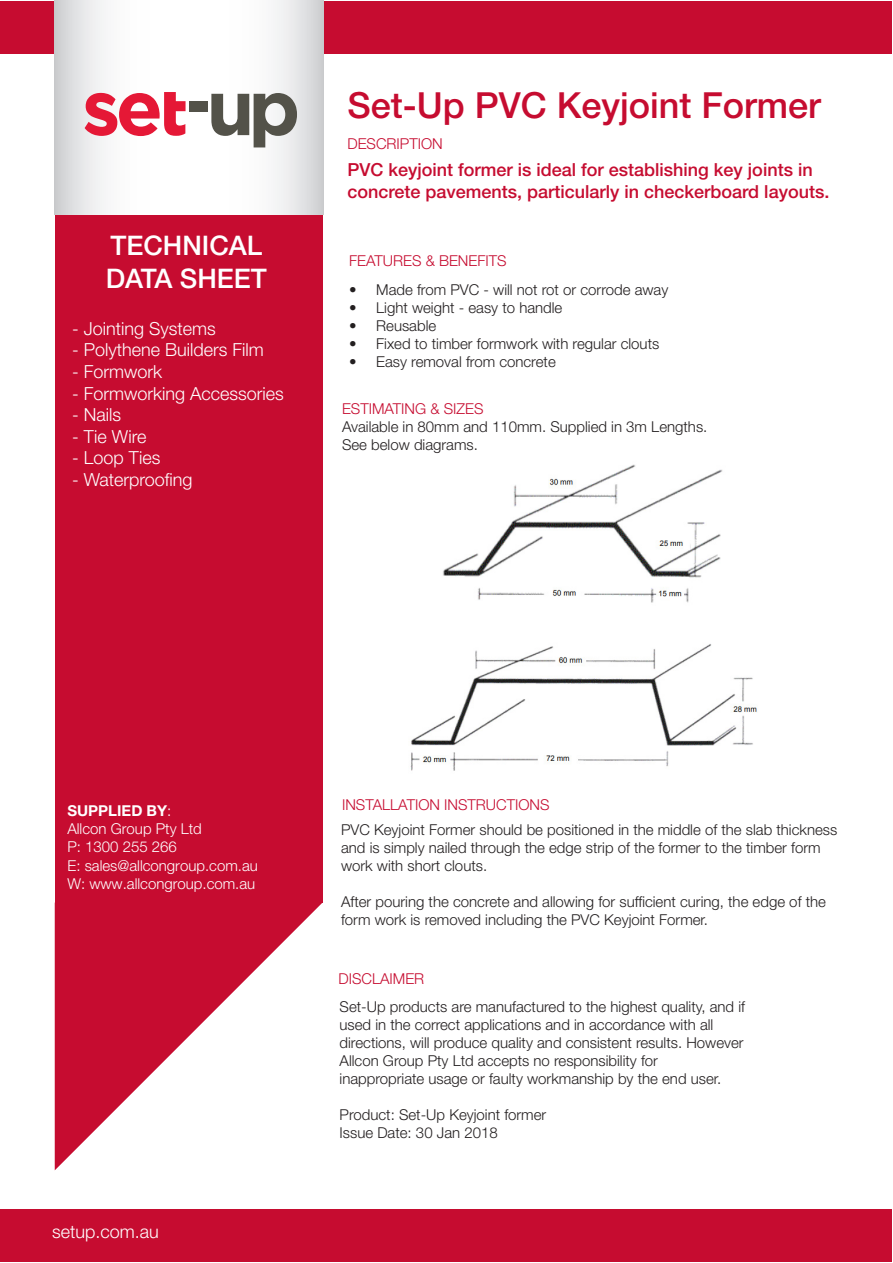
<style>
.page{position:relative;width:893px;height:1263px;background:#fff}
.page>*{position:absolute;margin:0;border:0;box-sizing:border-box;transform-origin:0 0}
.t1{font:500 36px "Helvetica Neue LT Std";color:#c60c30}
.t2{font:500 27px "Helvetica Neue LT Std";color:#fff}
.t3{font:300 18px "Helvetica Neue LT Std";color:#fff}
.t4{font:500 18px/21.6px "Helvetica Neue LT Std";color:#c60c30}
.t5{font:300 15px/18px "Helvetica Neue LT Std";color:#231f20}
.t6{font:300 15px/18px "Helvetica Neue LT Std";color:#fff}
.t7{font:300 15px "Helvetica Neue LT Std";color:#c60c30}
.s1{font-weight:700}
</style>
<div class="page">
<div style="left:1px;top:1px;width:891px;height:52px;background:#c60c30"></div>
<div style="left:1px;top:1210px;width:891px;height:52px;background:#c60c30"></div>
<svg style="left:190px;top:0;width:133px;height:215px"></svg>
<svg style="left:55px;top:0;width:135px;height:215px"></svg>
<div style="left:55px;top:216px;width:267px;height:687px;background:#c60c30"></div>
<svg style="left:55px;top:903px;width:267px;height:267px"></svg>
<svg style="left:211px;top:93px;width:86px;height:54px"></svg>
<svg style="left:85px;top:92px;width:101px;height:44px"></svg>
<div style="left:189px;top:101px;width:19px;height:10px;background:#535249"></div>
<img style="left:410px;top:464px;width:347px;height:307px">
<p class="t2" style="left:110px;top:230px;width:154px">TECHNICAL</p>
<p class="t2" style="left:106px;top:262px;width:163px">DATA SHEET</p>
<p class="t3" style="left:72px;top:317px;width:145px">- Jointing Systems</p>
<p class="t3" style="left:72px;top:339px;width:193px">- Polythene Builders Film</p>
<p class="t3" style="left:72px;top:360px;width:92px">- Formwork</p>
<p class="t3" style="left:72px;top:382px;width:213px">- Formworking Accessories</p>
<p class="t3" style="left:72px;top:404px;width:50px">- Nails</p>
<p class="t3" style="left:72px;top:425px;width:76px">- Tie Wire</p>
<p class="t3" style="left:72px;top:447px;width:90px">- Loop Ties</p>
<p class="t3" style="left:72px;top:468px;width:122px">- Waterproofing</p>
<p class="t1" style="left:347px;top:83px;width:475px">Set-Up PVC Keyjoint Former</p>
<p class="t7" style="left:347px;top:134px;width:97px">DESCRIPTION</p>
<p class="t4" style="left:347px;top:159px;width:483px">PVC keyjoint former is ideal for establishing key joints in concrete pavements, particularly in checkerboard layouts.</p>
<p class="t7" style="left:349px;top:251px;width:159px">FEATURES &amp; BENEFITS</p>
<p class="t5" style="left:349px;top:280px;width:321px">• Made from PVC - will not rot or corrode away</p>
<p class="t5" style="left:349px;top:298px;width:215px">• Light weight - easy to handle</p>
<p class="t5" style="left:349px;top:316px;width:89px">• Reusable</p>
<p class="t5" style="left:349px;top:334px;width:312px">• Fixed to timber formwork with regular clouts</p>
<p class="t5" style="left:349px;top:352px;width:208px">• Easy removal from concrete</p>
<p class="t7" style="left:342px;top:399px;width:143px">ESTIMATING &amp; SIZES</p>
<p class="t5" style="left:342px;top:417px;width:367px">Available in 80mm and 110mm. Supplied in 3m Lengths.</p>
<p class="t5" style="left:342px;top:435px;width:137px">See below diagrams.</p>
<p class="t6" style="left:67px;top:802px;width:192px"><span class="s1">SUPPLIED BY</span>:<br>Allcon Group Pty Ltd<br>P: 1300 255 266<br>E: sales@allcongroup.com.au<br>W: www.allcongroup.com.au</p>
<p class="t3" style="left:52px;top:1221px;width:108px">setup.com.au</p>
<p class="t7" style="left:342px;top:796px;width:209px">INSTALLATION INSTRUCTIONS</p>
<p class="t5" style="left:341px;top:820px;width:498px">PVC Keyjoint Former should be positioned in the middle of the slab thickness and is simply nailed through the edge strip of the former to the timber form work with short clouts.</p>
<p class="t5" style="left:341px;top:892px;width:486px">After pouring the concrete and allowing for sufficient curing, the edge of the form work is removed including the PVC Keyjoint Former.</p>
<p class="t7" style="left:338px;top:970px;width:87px">DISCLAIMER</p>
<p class="t5" style="left:340px;top:997px;width:407px">Set-Up products are manufactured to the highest quality, and if</p>
<p class="t5" style="left:340px;top:1015px;width:375px">used in the correct applications and in accordance with all</p>
<p class="t5" style="left:340px;top:1033px;width:405px">directions, will produce quality and consistent results. However</p>
<p class="t5" style="left:340px;top:1051px;width:320px">Allcon Group Pty Ltd accepts no responsibility for</p>
<p class="t5" style="left:340px;top:1069px;width:383px">inappropriate usage or faulty workmanship by the end user.</p>
<p class="t5" style="left:340px;top:1105px;width:208px">Product: Set-Up Keyjoint former</p>
<p class="t5" style="left:340px;top:1123px;width:160px">Issue Date: 30 Jan 2018</p>
</div>
